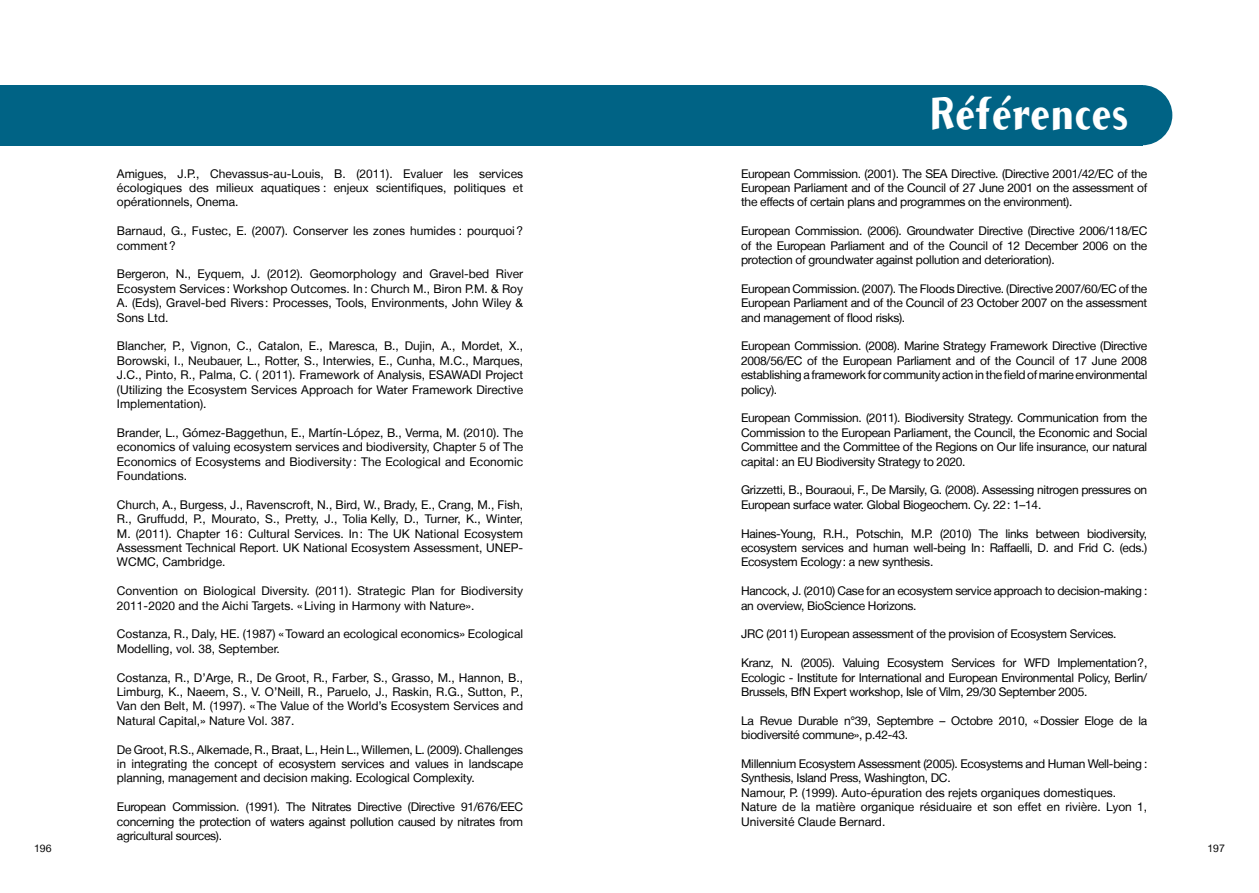
<style>
.page{position:relative;width:1259px;height:893px;background:#fff}
.page>*{position:absolute;margin:0;border:0;box-sizing:border-box;transform-origin:0 0}
.t1{font:700 45px "Arbitrary OT";color:#fff}
.t2{font:12px/14.4px "Helvetica Neue LT";letter-spacing:-.025em;color:#000;text-align:justify}
.t3{font:12px/14.4px "Helvetica Neue LT";color:#000}
.t4{font:10.5px "Helvetica Neue LT";color:#000}
</style>
<div class="page">
<div style="left:0;top:85px;width:1142px;height:60px;background:#006385"></div>
<div style="left:1112px;top:85px;width:60px;height:60px;background:#006385;border-radius:50%"></div>
<p class="t2" style="left:117px;top:166px;width:408px">Amigues, J.P., Chevassus-au-Louis, B. (2011). Evaluer les services écologiques des milieux aquatiques : enjeux scientifiques, politiques et opérationnels, Onema.</p>
<p class="t3" style="left:117px;top:224px;width:408px">Barnaud, G., Fustec, E. (2007). Conserver les zones humides : pourquoi? comment?</p>
<p class="t2" style="left:117px;top:267px;width:408px">Bergeron, N., Eyquem, J. (2012). Geomorphology and Gravel-bed River Ecosystem Services: Workshop Outcomes. In: Church M., Biron P.M. &amp; Roy A. (Eds), Gravel-bed Rivers : Processes, Tools, Environments, John Wiley &amp; Sons Ltd.</p>
<p class="t2" style="left:117px;top:339px;width:408px">Blancher, P., Vignon, C., Catalon, E., Maresca, B., Dujin, A., Mordet, X., Borowski, I., Neubauer, L., Rotter, S., Interwies, E., Cunha, M.C., Marques, J.C., Pinto, R., Palma, C. ( 2011). Framework of Analysis, ESAWADI Project (Utilizing the Ecosystem Services Approach for Water Framework Directive Implementation).</p>
<p class="t2" style="left:117px;top:425px;width:408px">Brander, L., Gómez-Baggethun, E., Martín-López, B., Verma, M. (2010). The economics of valuing ecosystem services and biodiversity, Chapter 5 of The Economics of Ecosystems and Biodiversity : The Ecological and Economic Foundations.</p>
<p class="t2" style="left:117px;top:497px;width:408px">Church, A., Burgess, J., Ravenscroft, N., Bird, W., Brady, E., Crang, M., Fish, R., Gruffudd, P., Mourato, S., Pretty, J., Tolia‐Kelly, D., Turner, K., Winter, M. (2011). Chapter 16: Cultural Services. In: The UK National Ecosystem Assessment Technical Report. UK National Ecosystem Assessment, UNEP-WCMC, Cambridge.</p>
<p class="t3" style="left:117px;top:584px;width:408px">Convention on Biological Diversity. (2011). Strategic Plan for Biodiversity<br>2011-2020 and the Aichi Targets. «Living in Harmony with Nature».</p>
<p class="t3" style="left:117px;top:627px;width:408px">Costanza, R., Daly, HE. (1987) «Toward an ecological economics» Ecological<br>Modelling, vol. 38, September.</p>
<p class="t2" style="left:117px;top:670px;width:408px">Costanza, R., D’Arge, R., De Groot, R., Farber, S., Grasso, M., Hannon, B., Limburg, K., Naeem, S., V. O’Neill, R., Paruelo, J., Raskin, R.G., Sutton, P., Van den Belt, M. (1997). «The Value of the World’s Ecosystem Services and Natural Capital,» Nature Vol. 387.</p>
<p class="t2" style="left:117px;top:742px;width:408px">De Groot, R.S., Alkemade, R., Braat, L., Hein L., Willemen, L. (2009). Challenges in integrating the concept of ecosystem services and values in landscape planning, management and decision making. Ecological Complexity.</p>
<p class="t2" style="left:117px;top:800px;width:408px">European Commission. (1991). The Nitrates Directive (Directive 91/676/EEC concerning the protection of waters against pollution caused by nitrates from agricultural sources).</p>
<h1 class="t1" style="left:929px;top:93px;width:201px">Références</h1>
<p class="t2" style="left:741px;top:166px;width:408px">European Commission. (2001). The SEA Directive. (Directive 2001/42/EC of the European Parliament and of the Council of 27 June 2001 on the assessment of the effects of certain plans and programmes on the environment).</p>
<p class="t2" style="left:741px;top:224px;width:408px">European Commission. (2006). Groundwater Directive (Directive 2006/118/EC of the European Parliament and of the Council of 12 December 2006 on the protection of groundwater against pollution and deterioration).</p>
<p class="t2" style="left:741px;top:281px;width:408px">European Commission. (2007). The Floods Directive. (Directive 2007/60/EC of the European Parliament and of the Council of 23 October 2007 on the assessment and management of flood risks).</p>
<p class="t2" style="left:741px;top:339px;width:408px">European Commission. (2008). Marine Strategy Framework Directive (Directive 2008/56/EC of the European Parliament and of the Council of 17 June 2008 establishing a framework for community action in the field of marine environmental policy).</p>
<p class="t2" style="left:741px;top:411px;width:408px">European Commission. (2011). Biodiversity Strategy. Communication from the Commission to the European Parliament, the Council, the Economic and Social Committee and the Committee of the Regions on Our life insurance, our natural capital: an EU Biodiversity Strategy to 2020.</p>
<p class="t2" style="left:741px;top:483px;width:408px">Grizzetti, B., Bouraoui, F., De Marsily, G. (2008). Assessing nitrogen pressures on<br>European surface water. Global Biogeochem. Cy. 22: 1–14.</p>
<p class="t2" style="left:741px;top:526px;width:408px">Haines-Young, R.H., Potschin, M.P. (2010) The links between biodiversity, ecosystem services and human well-being In: Raffaelli, D. and Frid C. (eds.)<br>Ecosystem Ecology: a new synthesis.</p>
<p class="t2" style="left:741px;top:584px;width:408px">Hancock, J. (2010) Case for an ecosystem service approach to decision-making : an overview, BioScience Horizons.</p>
<p class="t2" style="left:741px;top:627px;width:377px">JRC (2011) European assessment of the provision of Ecosystem Services.</p>
<p class="t2" style="left:741px;top:656px;width:408px">Kranz, N. (2005). Valuing Ecosystem Services for WFD Implementation?, Ecologic - Institute for International and European Environmental Policy, Berlin/ Brussels, BfN Expert workshop, Isle of Vilm, 29/30 September 2005.</p>
<p class="t2" style="left:741px;top:713px;width:408px">La Revue Durable n°39, Septembre – Octobre 2010, «Dossier Eloge de la biodiversité commune», p.42-43.</p>
<p class="t3" style="left:741px;top:756px;width:408px">Millennium Ecosystem Assessment (2005). Ecosystems and Human Well-being :<br>Synthesis, Island Press, Washington, DC.<br>Namour, P. (1999). Auto-épuration des rejets organiques domestiques.<br>Nature de la matière organique résiduaire et son effet en rivière. Lyon 1, Université Claude Bernard.</p>
<p class="t4" style="left:34px;top:842px;width:19px">196</p>
<p class="t4" style="left:1207px;top:842px;width:19px">197</p>
</div>
